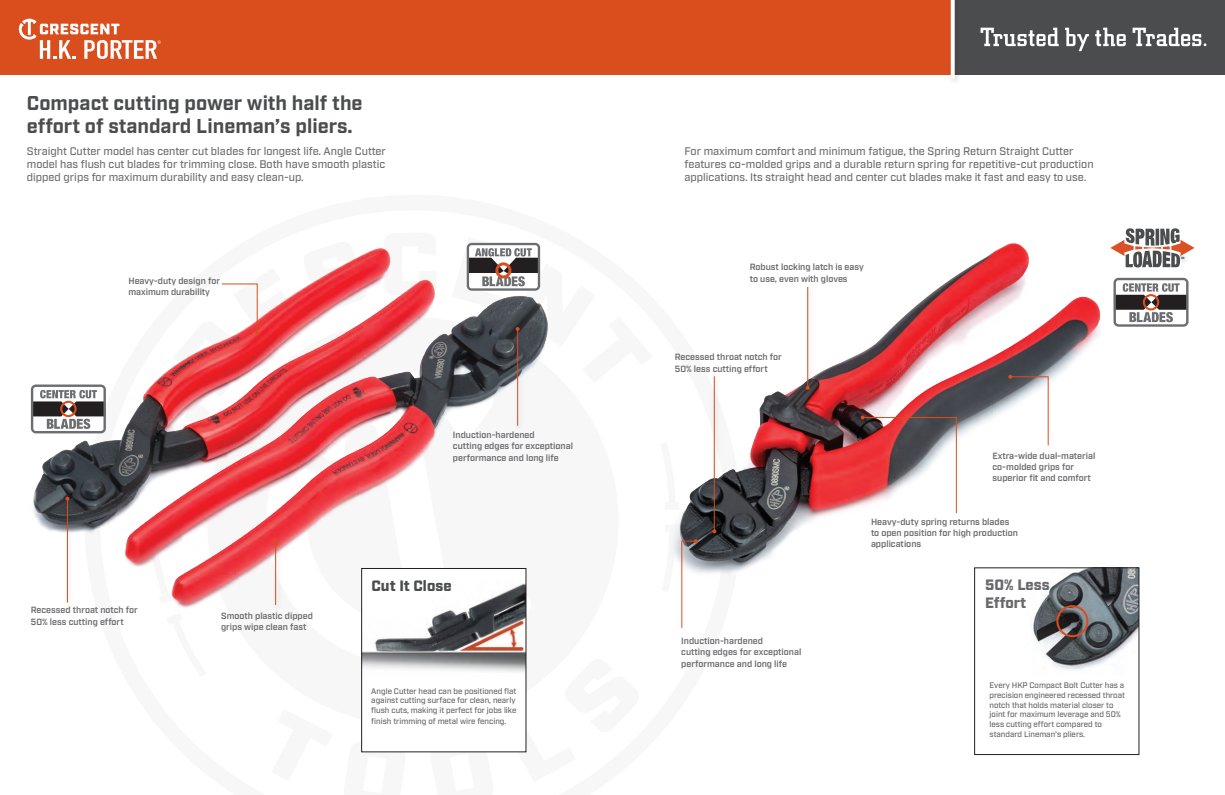
<style>
.page{position:relative;width:1225px;height:795px;background:#fff}
.page>*{position:absolute;margin:0;border:0;box-sizing:border-box;transform-origin:0 0}
.t1{font:700 20px/23px "Industry";color:#4b4c4d}
.t2{font:900 15px/18px "Industry";color:#69696c}
.t3{font:900 15px "Industry";color:#4b4c4d}
.t4{font:500 11px/13.2px "Industry";color:#69696c;text-align:justify}
.t5{font:600 9px/11px "Industry";color:#69696c}
.t6{font:500 8px/9.6px "Industry";color:#606063;text-align:justify}
.t7{font:800 condensed 3px "Helvetica Neue LT Pro";color:#4b4c4d}
</style>
<div class="page">
<svg style="left:504px;top:656px;width:23px;height:97px"></svg>
<div style="left:951px;top:0;width:273px;height:75px;background:#4b4c4d"></div>
<div style="left:0;top:0;width:951px;height:75px;background:#da4d1d"></div>
<svg style="left:980px;top:28px;width:226px;height:23px"></svg>
<svg style="left:18px;top:19px;width:143px;height:40px"></svg>
<img style="left:30px;top:248px;width:497px;height:406px">
<img style="left:677px;top:243px;width:489px;height:363px">
<div style="left:361px;top:568px;width:165px;height:183px;background:#fff"></div>
<img style="left:363px;top:583px;width:161px;height:89px">
<div style="left:361px;top:568px;width:165px;height:183px;border:1px solid #231f20"></div>
<div style="left:270px;top:537px;width:14px;height:73px;background:#231f20;opacity:.2"></div>
<hr style="left:275px;top:543px;width:1px;height:61px;background:#da4d1d">
<svg style="left:274px;top:541px;width:4px;height:4px"></svg>
<div style="left:62px;top:493px;width:14px;height:115px;background:#231f20;opacity:.2"></div>
<hr style="left:67px;top:498px;width:1px;height:104px;background:#da4d1d">
<svg style="left:65px;top:496px;width:4px;height:4px"></svg>
<svg style="left:137px;top:248px;width:231px;height:209px"></svg>
<div style="left:974px;top:567px;width:164px;height:187px;background:#fff"></div>
<img style="left:1033px;top:569px;width:104px;height:101px">
<div style="left:974px;top:567px;width:165px;height:187px;border:1px solid #231f20"></div>
<div style="left:1053px;top:601px;width:41px;height:42px;background:#231f20;opacity:.2"></div>
<div style="left:1056px;top:604px;width:32px;height:32px;border:2px solid #da4d1d;border-radius:50%"></div>
<div style="left:947px;top:0;width:14px;height:85px;background:#231f20;opacity:.2"></div>
<svg style="left:950px;top:0;width:4px;height:78px"></svg>
<svg style="left:1008px;top:374px;width:41px;height:72px"></svg>
<svg style="left:860px;top:415px;width:97px;height:99px"></svg>
<svg style="left:1110px;top:228px;width:84px;height:39px"></svg>
<div style="left:512px;top:323px;width:14px;height:108px;background:#231f20;opacity:.2"></div>
<hr style="left:517px;top:329px;width:1px;height:96px;background:#da4d1d">
<div style="left:709px;top:373px;width:13px;height:166px;background:#231f20;opacity:.2"></div>
<hr style="left:713px;top:376px;width:1px;height:155px;background:#da4d1d">
<svg style="left:712px;top:529px;width:4px;height:4px"></svg>
<div style="left:802px;top:283px;width:14px;height:113px;background:#231f20;opacity:.2"></div>
<hr style="left:807px;top:286px;width:1px;height:101px;background:#da4d1d">
<svg style="left:805px;top:385px;width:4px;height:4px"></svg>
<svg style="left:671px;top:524px;width:27px;height:104px"></svg>
<svg style="left:452px;top:242px;width:96px;height:141px"></svg>
<svg style="left:31px;top:384px;width:75px;height:49px"></svg>
<svg style="left:1113px;top:277px;width:75px;height:49px"></svg>
<p class="t1" style="left:27px;top:92px;width:337px">Compact cutting power with half the effort of standard Lineman’s pliers.</p>
<p class="t4" style="left:27px;top:145px;width:360px">Straight Cutter model has center cut blades for longest life. Angle Cutter model has flush cut blades for trimming close. Both have smooth plastic dipped grips for maximum durability and easy clean-up.</p>
<p class="t4" style="left:684px;top:145px;width:410px;text-align:left">For maximum comfort and minimum fatigue, the Spring Return Straight Cutter features co-molded grips and a durable return spring for repetitive-cut production applications. Its straight head and center cut blades make it fast and easy to use.</p>
<p class="t5" style="left:128px;top:275px;width:93px">Heavy-duty design for maximum durability</p>
<p class="t5" style="left:31px;top:604px;width:108px;line-height:12px">Recessed throat notch for<br>50% less cutting effort</p>
<p class="t5" style="left:221px;top:610px;width:93px">Smooth plastic dipped grips wipe clean fast</p>
<p class="t5" style="left:453px;top:429px;width:121px">Induction-hardened<br>cutting edges for exceptional</p>
<p class="t5" style="left:453px;top:452px;width:107px">performance and long life</p>
<p class="t3" style="left:371px;top:576px;width:81px">Cut It Close</p>
<p class="t6" style="left:371px;top:685px;width:146px">Angle Cutter head can be positioned flat against cutting surface for clean, nearly flush cuts, making it perfect for jobs like</p>
<p class="t6" style="left:371px;top:715px;width:137px">finish trimming of metal wire fencing.</p>
<p class="t5" style="left:749px;top:261px;width:116px;line-height:12px">Robust locking latch is easy to use, even with gloves</p>
<p class="t5" style="left:675px;top:351px;width:108px">Recessed throat notch for</p>
<p class="t5" style="left:675px;top:363px;width:94px">50% less cutting effort</p>
<p class="t5" style="left:681px;top:635px;width:83px">Induction-hardened</p>
<p class="t5" style="left:681px;top:646px;width:121px">cutting edges for exceptional</p>
<p class="t5" style="left:681px;top:658px;width:107px">performance and long life</p>
<p class="t5" style="left:992px;top:450px;width:104px">Extra-wide dual-material co-molded grips for superior fit and comfort</p>
<p class="t5" style="left:871px;top:516px;width:148px">Heavy-duty spring returns blades to open position for high production applications</p>
<p class="t2" style="left:985px;top:576px;width:66px">50% Less<br>Effort</p>
<p class="t6" style="left:989px;top:680px;width:137px;text-align:left">Every HKP Compact Bolt Cutter has a precision engineered recessed throat notch that holds material closer to joint for maximum leverage and 50% less cutting effort compared to standard Lineman’s pliers.</p>
<p class="t7" style="left:1180px;top:256px;width:5px">TM</p>
</div>
